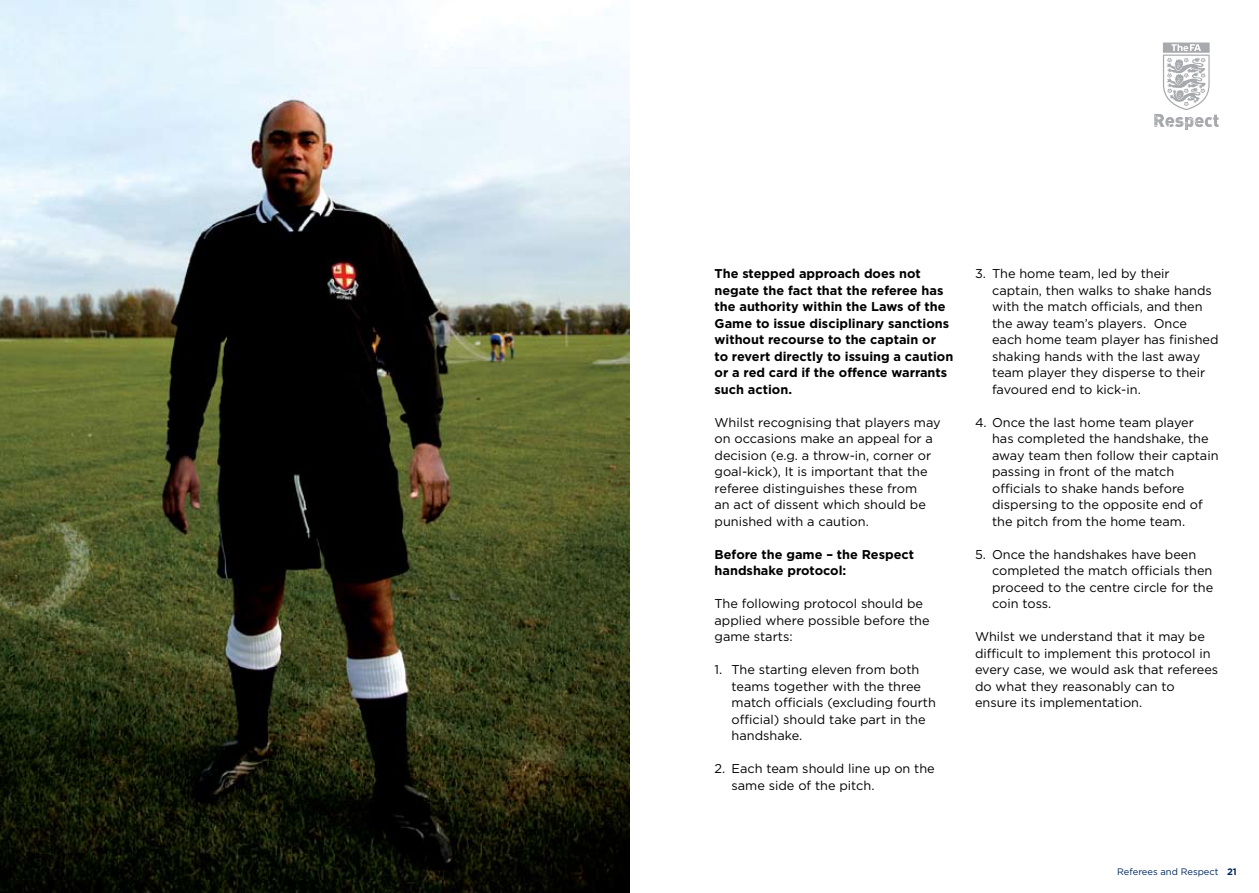
<style>
.page{position:relative;width:1259px;height:893px;background:#fff}
.page>*{position:absolute;margin:0;border:0;box-sizing:border-box;transform-origin:0 0}
.t1{font:12.75px/16.5px "Gotham";color:#000}
.t2{font:700 12.75px/16.5px "Gotham";color:#000}
.t3{font:9.3px "Gotham";color:#00285d}
.s1{font-weight:700}
</style>
<div class="page">
<svg style="left:1154px;top:43px;width:64px;height:87px"></svg>
<img style="left:0;top:0;width:629px;height:893px">
<p class="t2" style="left:714px;top:265px;width:240px">The stepped approach does not negate the fact that the referee has the authority within the Laws of the<br>Game to issue disciplinary sanctions without recourse to the captain or<br>to revert directly to issuing a caution or a red card if the offence warrants such action.</p>
<p class="t1" style="left:714px;top:414px;width:228px">Whilst recognising that players may on occasions make an appeal for a decision (e.g. a throw-in, corner or goal-kick), It is important that the referee distinguishes these from<br>an act of dissent which should be punished with a caution.</p>
<p class="t2" style="left:714px;top:546px;width:201px">Before the game – the Respect handshake protocol:</p>
<p class="t1" style="left:714px;top:595px;width:216px">The following protocol should be applied where possible before the game starts:</p>
<p class="t1" style="left:731px;top:661px;width:206px;text-indent:-17px">1. The starting eleven from both teams together with the three match officials (excluding fourth official) should take part in the handshake.</p>
<p class="t1" style="left:731px;top:760px;width:205px;text-indent:-17px">2. Each team should line up on the same side of the pitch.</p>
<p class="t1" style="left:992px;top:265px;width:228px;text-indent:-17px">3. The home team, led by their captain, then walks to shake hands with the match officials, and then the away team’s players. Once each home team player has finished shaking hands with the last away team player they disperse to their favoured end to kick-in.</p>
<p class="t1" style="left:992px;top:414px;width:228px;text-indent:-17px">4. Once the last home team player has completed the handshake, the away team then follow their captain passing in front of the match officials to shake hands before dispersing to the opposite end of the pitch from the home team.</p>
<p class="t1" style="left:992px;top:546px;width:223px;text-indent:-17px">5. Once the handshakes have been completed the match officials then proceed to the centre circle for the coin toss.</p>
<p class="t1" style="left:975px;top:628px;width:245px">Whilst we understand that it may be difficult to implement this protocol in every case, we would ask that referees do what they reasonably can to ensure its implementation.</p>
<p class="t3" style="left:1117px;top:866px;width:121px">Referees and Respect <span class="s1">21</span></p>
</div>
